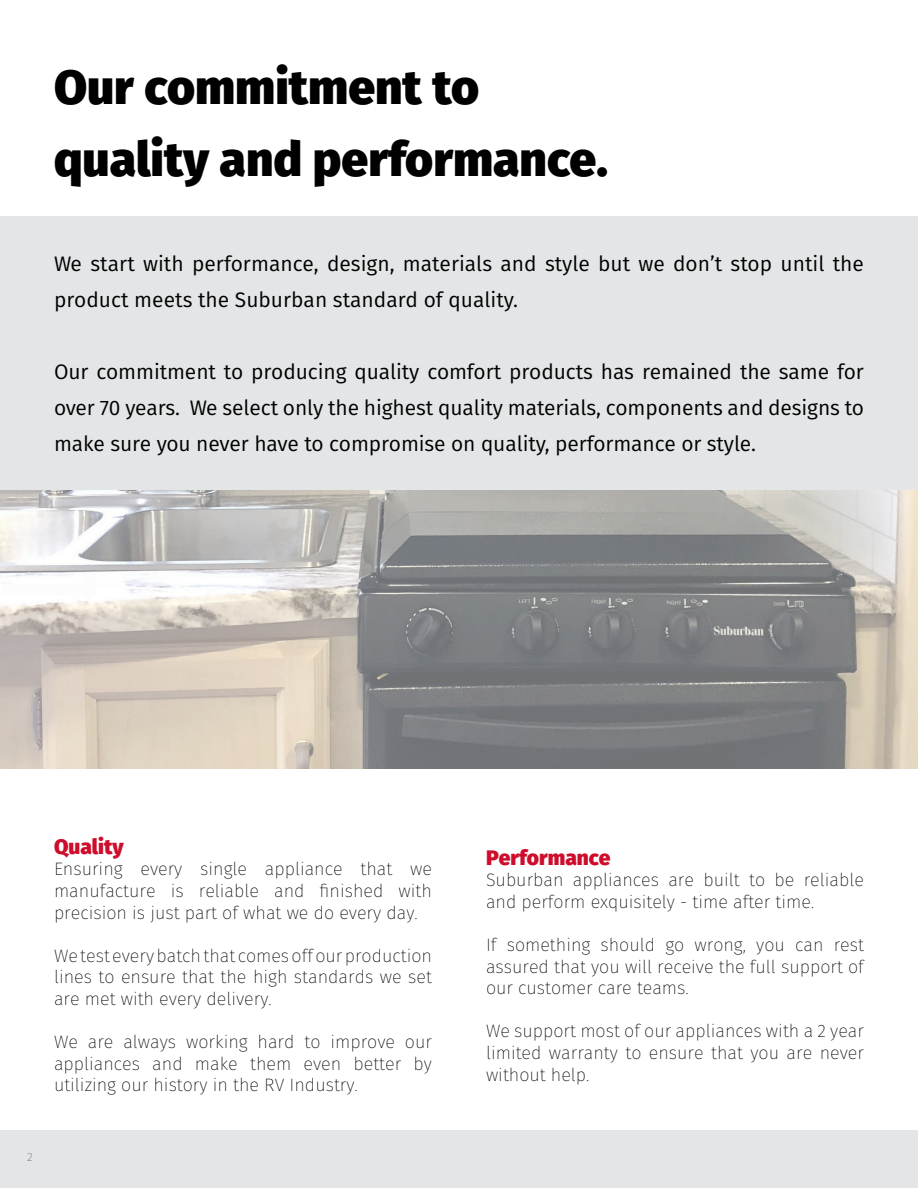
<style>
.page{position:relative;width:918px;height:1188px;background:#fff}
.page>*{position:absolute;margin:0;border:0;box-sizing:border-box;transform-origin:0 0}
.t1{font:800 48px "Fira Sans";color:#000}
.t2{font:21px/36px "Fira Sans";color:#000}
.t3{font:800 21px "Fira Sans";color:#ce0d2c}
.t4{font:200 18px/21.6px "Fira Sans";color:#000;text-align:justify}
.t5{font:200 12px "Fira Sans";color:#676463}
</style>
<div class="page">
<div style="left:0;top:1130px;width:918px;height:58px;background:#e3e5e6"></div>
<div style="left:0;top:216px;width:918px;height:274px;background:#e3e5e6"></div>
<svg style="left:0;top:490px;width:918px;height:278px;background:#aba8a5"></svg>
<p class="t1" style="left:54px;top:53px;width:427px">Our commitment to</p>
<p class="t1" style="left:54px;top:125px;width:555px">quality and performance.</p>
<p class="t2" style="left:54px;top:246px;width:812px">We start with performance, design, materials and style but we don’t stop until the product meets the Suburban standard of quality.</p>
<p class="t2" style="left:54px;top:354px;width:812px;text-align:justify">Our commitment to producing quality comfort products has remained the same for over 70 years. We select only the highest quality materials, components and designs to make sure you never have to compromise on quality, performance or style.</p>
<p class="t3" style="left:54px;top:832px;width:71px">Quality</p>
<p class="t4" style="left:54px;top:858px;width:380px">Ensuring every single appliance that we manufacture is reliable and finished with precision is just part of what we do every day.</p>
<p class="t4" style="left:54px;top:945px;width:380px">We test every batch that comes off our production lines to ensure that the high standards we set are met with every delivery.</p>
<p class="t4" style="left:54px;top:1031px;width:380px">We are always working hard to improve our appliances and make them even better by utilizing our history in the RV Industry.</p>
<p class="t5" style="left:27px;top:1148px;width:7px">2</p>
<p class="t3" style="left:486px;top:843px;width:126px">Performance</p>
<p class="t4" style="left:486px;top:869px;width:379px">Suburban appliances are built to be reliable and perform exquisitely - time after time.</p>
<p class="t4" style="left:486px;top:934px;width:379px">If something should go wrong, you can rest assured that you will receive the full support of our customer care teams.</p>
<p class="t4" style="left:486px;top:1020px;width:380px">We support most of our appliances with a 2 year limited warranty to ensure that you are never without help.</p>
</div>
